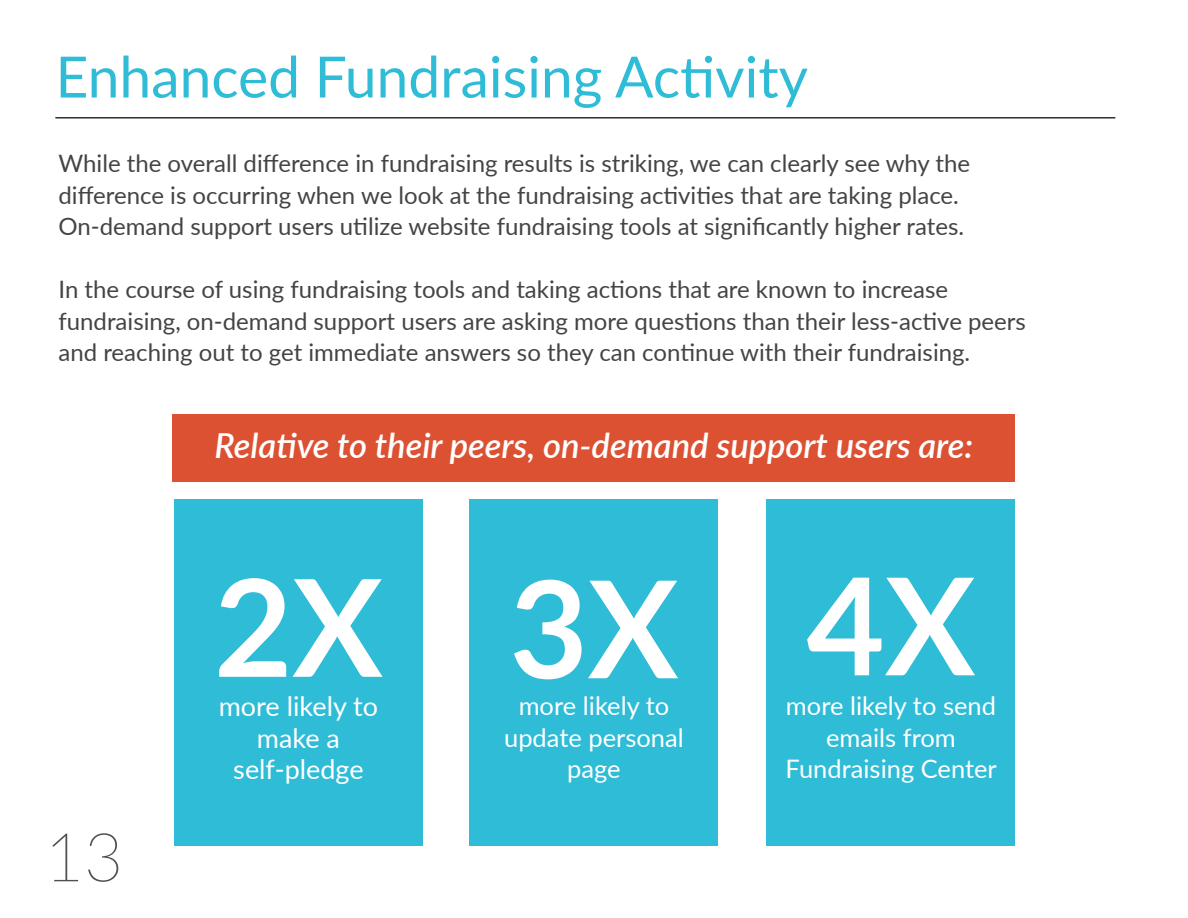
<style>
.page{position:relative;width:1188px;height:918px;background:#fff}
.page>*{position:absolute;margin:0;border:0;box-sizing:border-box;transform-origin:0 0}
.t1{font:700 135px "Lato";color:#fff}
.t2{font:100 67.5px "Lato";color:#4f4f4f}
.t3{font:57px "Lato";color:#2fbcd7}
.t4{font:italic 600 34.5px "Lato";color:#fff}
.t5{font:27px/31.5px "Lato";color:#fff;text-align:center}
.t6{font:25.5px/31.5px "Lato";color:#fff;text-align:center}
.t7{font:24px/31.5px "Lato";color:#444}
</style>
<div class="page">
<div style="left:172px;top:414px;width:844px;height:68px;background:#dd5133"></div>
<hr style="left:56px;top:117px;width:1059px;height:1px;background:#2d2d2d">
<div style="left:174px;top:500px;width:249px;height:346px;background:#2fbcd7"></div>
<div style="left:470px;top:500px;width:248px;height:346px;background:#2fbcd7"></div>
<div style="left:766px;top:500px;width:250px;height:346px;background:#2fbcd7"></div>
<h3 class="t3" style="left:56px;top:36px;width:754px">Enhanced Fundraising Activity</h3>
<p class="t7" style="left:58px;top:147px;width:913px">While the overall difference in fundraising results is striking, we can clearly see why the difference is occurring when we look at the fundraising activities that are taking place.<br>On-demand support users utilize website fundraising tools at significantly higher rates.</p>
<p class="t7" style="left:58px;top:273px;width:969px">In the course of using fundraising tools and taking actions that are known to increase fundraising, on-demand support users are asking more questions than their less-active peers and reaching out to get immediate answers so they can continue with their fundraising.</p>
<h3 class="t4" style="left:215px;top:420px;width:760px">Relative to their peers, on-demand support users are:</h3>
<h1 class="t1" style="left:127px;top:528px;width:697px">3X 3X 4X</h1>
<h1 class="t1" style="left:214px;top:528px;width:763px">2X 3X 4X</h1>
<h2 class="t2" style="left:45px;top:811px;width:80px">13</h2>
<p class="t5" style="left:219px;top:690px;width:161px">more likely to make a self-pledge</p>
<p class="t6" style="left:504px;top:689px;width:181px">more likely to update personal page</p>
<p class="t6" style="left:786px;top:689px;width:213px">more likely to send emails from<br>Fundraising Center</p>
</div>
